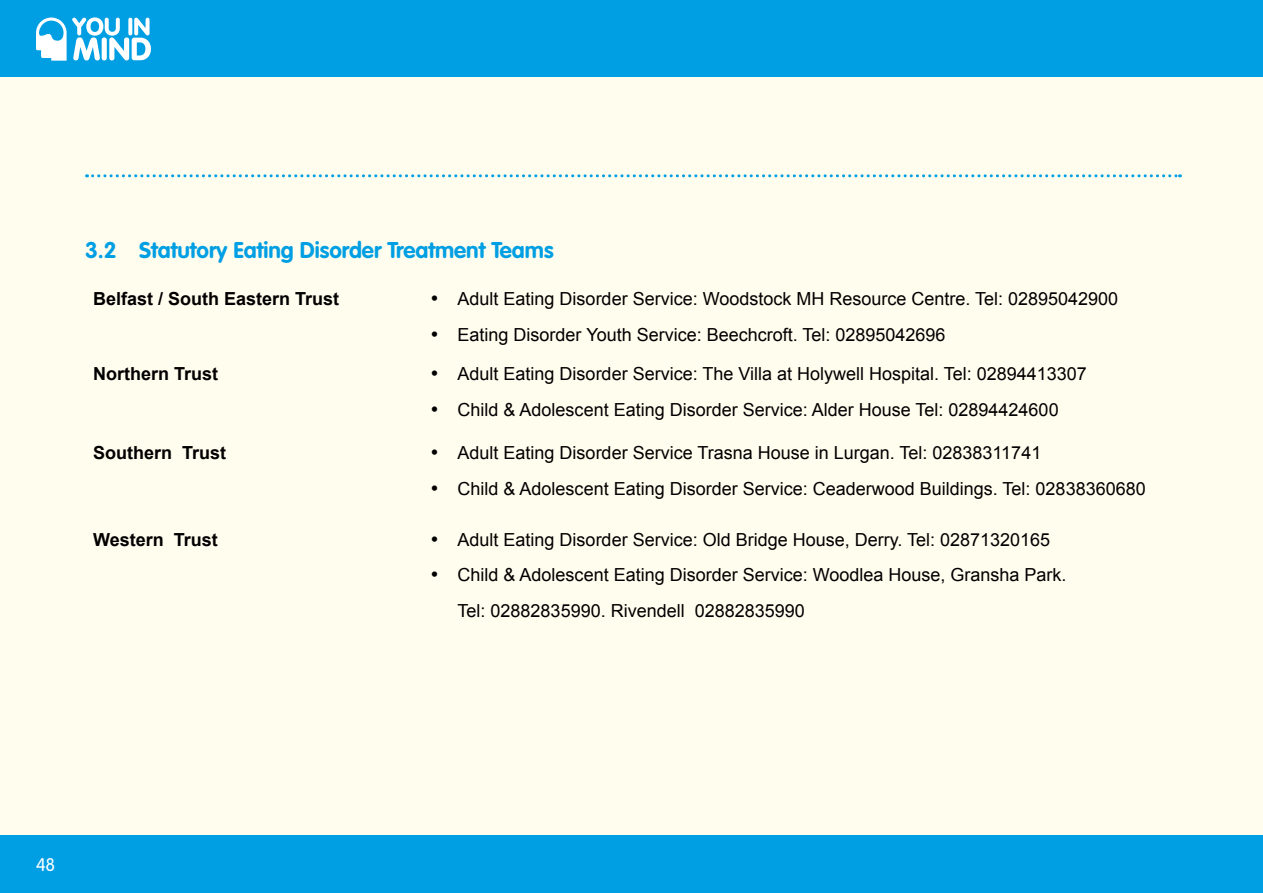
<style>
.page{position:relative;width:1263px;height:893px;background:#fff}
.page>*{position:absolute;margin:0;border:0;box-sizing:border-box;transform-origin:0 0}
.t1{font:700 22.5px "VAG Rounded";color:#009fe3}
.t2{font:18px/35.7px "Arial";color:#000}
.t3{font:700 18px "Arial";color:#000}
.t4{font:300 18px "VAG Rounded";color:#fff}
</style>
<div class="page">
<div style="left:0;top:77px;width:1263px;height:759px;background:#fffdee"></div>
<div style="left:0;top:0;width:1263px;height:77px;background:#009fe3"></div>
<div style="left:0;top:836px;width:1263px;height:57px;background:#009fe3"></div>
<svg style="left:87px;top:174px;width:1093px;height:3px"></svg>
<svg style="left:36px;top:17px;width:115px;height:44px"></svg>
<p class="t1" style="left:85px;top:237px;width:470px">3.2 Statutory Eating Disorder Treatment Teams</p>
<p class="t3" style="left:93px;top:287px;width:248px">Belfast / South Eastern Trust</p>
<p class="t2" style="left:431px;top:281px;width:689px">• Adult Eating Disorder Service: Woodstock MH Resource Centre. Tel: 02895042900</p>
<p class="t2" style="left:431px;top:317px;width:516px">• Eating Disorder Youth Service: Beechcroft. Tel: 02895042696</p>
<p class="t3" style="left:93px;top:362px;width:127px">Northern Trust</p>
<p class="t2" style="left:431px;top:356px;width:658px">• Adult Eating Disorder Service: The Villa at Holywell Hospital. Tel: 02894413307</p>
<p class="t2" style="left:431px;top:392px;width:630px">• Child &amp; Adolescent Eating Disorder Service: Alder House Tel: 02894424600</p>
<p class="t3" style="left:93px;top:441px;width:135px">Southern Trust</p>
<p class="t2" style="left:431px;top:435px;width:612px">• Adult Eating Disorder Service Trasna House in Lurgan. Tel: 02838311741</p>
<p class="t2" style="left:431px;top:471px;width:717px">• Child &amp; Adolescent Eating Disorder Service: Ceaderwood Buildings. Tel: 02838360680</p>
<p class="t3" style="left:93px;top:527px;width:126px">Western Trust</p>
<p class="t2" style="left:431px;top:522px;width:621px">• Adult Eating Disorder Service: Old Bridge House, Derry. Tel: 02871320165</p>
<p class="t2" style="left:458px;top:557px;width:610px;text-indent:-27px">• Child &amp; Adolescent Eating Disorder Service: Woodlea House, Gransha Park.<br>Tel: 02882835990. Rivendell 02882835990</p>
<p class="t4" style="left:36px;top:854px;width:21px">48</p>
</div>
